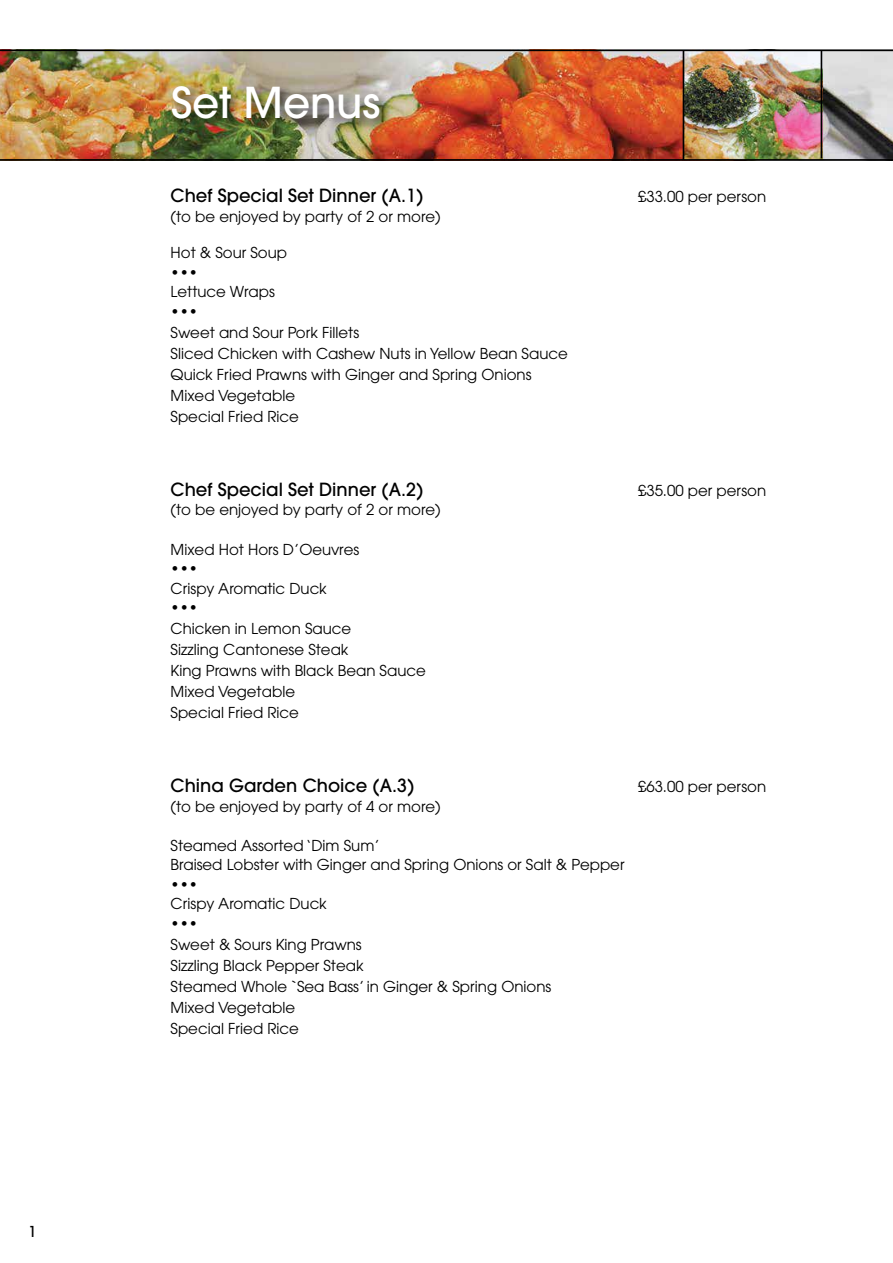
<style>
.page{position:relative;width:893px;height:1263px;background:#fff}
.page>*{position:absolute;margin:0;border:0;box-sizing:border-box;transform-origin:0 0}
.t1{font:500 42.3px "ITC Avant Garde Pro";color:#fff}
.t2{font:500 18px "ITC Avant Garde Pro";color:#000}
.t3{font:15px/21px "ITC Avant Garde Pro";color:#000}
.t4{font:500 15px "ITC Avant Garde Pro";color:#000}
</style>
<div class="page">
<img style="left:0;top:51px;width:893px;height:108px">
<img style="left:684px;top:51px;width:138px;height:108px">
<hr style="left:683px;top:50px;width:1px;height:110px;background:#000">
<hr style="left:821px;top:50px;width:1px;height:108px;background:#000">
<hr style="left:0;top:49px;width:893px;height:2px;background:#000">
<hr style="left:0;top:159px;width:893px;height:2px;background:#000">
<img style="left:162px;top:72px;width:235px;height:74px">
<p class="t4" style="left:28px;top:1222px;width:10px">1</p>
<h1 class="t1" style="left:171px;top:76px;width:211px">Set Menus</h1>
<p class="t2" style="left:171px;top:184px;width:254px">Chef Special Set Dinner (A.1)</p>
<p class="t3" style="left:638px;top:186px;width:130px">£33.00 per person</p>
<p class="t3" style="left:171px;top:206px;width:272px">(to be enjoyed by party of 2 or more)</p>
<p class="t3" style="left:171px;top:242px;width:118px">Hot &amp; Sour Soup</p>
<p class="t3" style="left:171px;top:262px;width:106px;line-height:19.5px">•••<br>Lettuce Wraps</p>
<p class="t3" style="left:171px;top:301px;width:399px">•••<br>Sweet and Sour Pork Fillets<br>Sliced Chicken with Cashew Nuts in Yellow Bean Sauce<br>Quick Fried Prawns with Ginger and Spring Onions<br>Mixed Vegetable<br>Special Fried Rice</p>
<p class="t2" style="left:171px;top:478px;width:254px">Chef Special Set Dinner (A.2)</p>
<p class="t3" style="left:638px;top:480px;width:130px">£35.00 per person</p>
<p class="t3" style="left:171px;top:499px;width:272px">(to be enjoyed by party of 2 or more)</p>
<p class="t3" style="left:171px;top:538px;width:190px">Mixed Hot Hors D’Oeuvres</p>
<p class="t3" style="left:171px;top:559px;width:158px;line-height:19.5px">•••<br>Crispy Aromatic Duck</p>
<p class="t3" style="left:171px;top:597px;width:257px">•••<br>Chicken in Lemon Sauce<br>Sizzling Cantonese Steak<br>King Prawns with Black Bean Sauce<br>Mixed Vegetable<br>Special Fried Rice</p>
<p class="t2" style="left:171px;top:774px;width:245px">China Garden Choice (A.3)</p>
<p class="t3" style="left:638px;top:776px;width:130px">£63.00 per person</p>
<p class="t3" style="left:171px;top:795px;width:272px">(to be enjoyed by party of 4 or more)</p>
<p class="t3" style="left:171px;top:835px;width:455px;line-height:19.5px">Steamed Assorted ‘Dim Sum’<br>Braised Lobster with Ginger and Spring Onions or Salt &amp; Pepper</p>
<p class="t3" style="left:171px;top:874px;width:158px;line-height:19.5px">•••<br>Crispy Aromatic Duck</p>
<p class="t3" style="left:171px;top:912px;width:382px">•••<br>Sweet &amp; Sours King Prawns<br>Sizzling Black Pepper Steak<br>Steamed Whole `Sea Bass’ in Ginger &amp; Spring Onions<br>Mixed Vegetable<br>Special Fried Rice</p>
</div>
